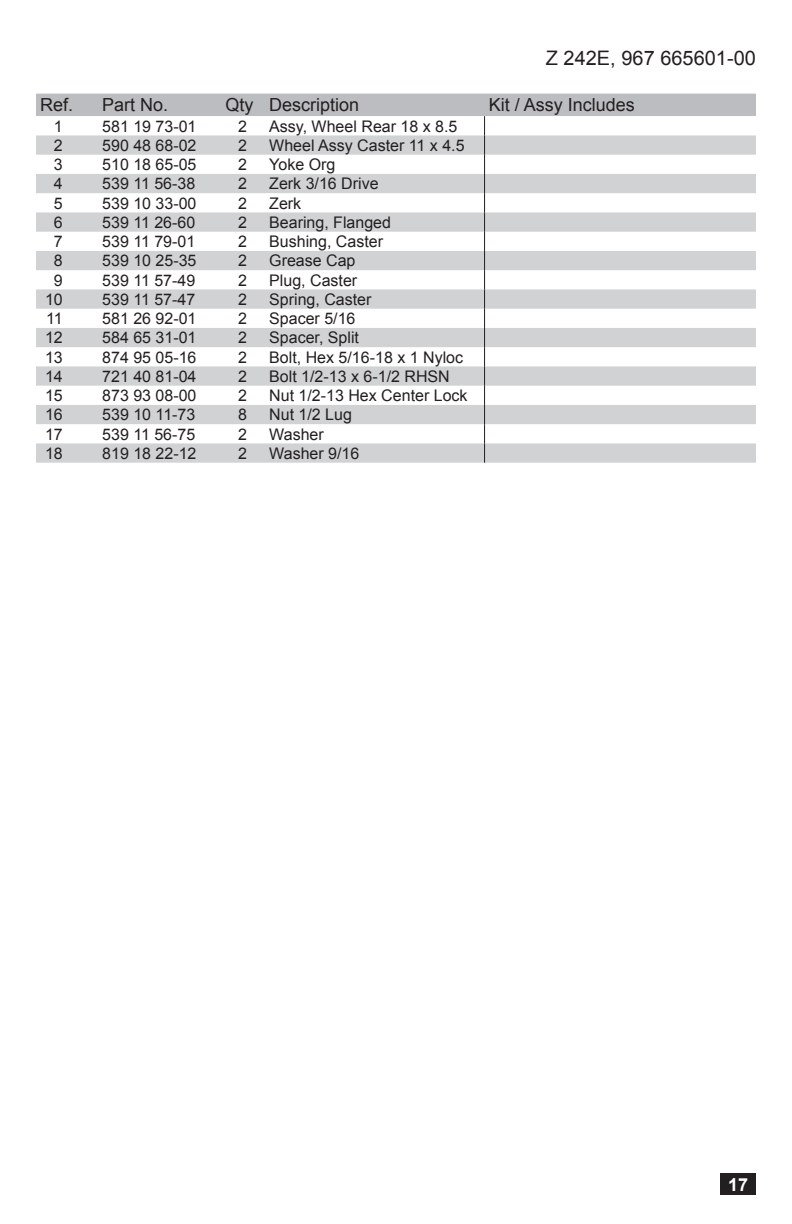
<style>
.page{position:relative;width:792px;height:1224px;background:#fff}
.page>*{position:absolute;margin:0;border:0;box-sizing:border-box;transform-origin:0 0}
.t1{font:20px "Arial";color:#231f20}
.Part_Head{font:18px "Arial";color:#231f20}
.t2{font:700 18px "Arial";color:#fff}
.PARTS{font:16px "Arial";color:#231f20}
</style>
<div class="page">
<div style="left:721px;top:1174px;width:35px;height:21px;background:#231f20"></div>
<svg style="left:36px;top:94px;width:720px;height:369px"></svg>
<p class="t1" style="left:546px;top:45px;width:212px">Z 242E, 967 665601-00</p>
<p class="Part_Head" style="left:40px;top:93px;width:35px">Ref.</p>
<p class="Part_Head" style="left:102px;top:93px;width:68px">Part No.</p>
<p class="Part_Head" style="left:225px;top:93px;width:30px">Qty</p>
<p class="Part_Head" style="left:269px;top:93px;width:92px">Description</p>
<p class="Part_Head" style="left:489px;top:93px;width:148px">Kit / Assy Includes</p>
<p class="PARTS" style="left:54px;top:116px;width:10px">1</p>
<p class="PARTS" style="left:102px;top:116px;width:96px">581 19 73-01</p>
<p class="PARTS" style="left:238px;top:116px;width:10px">2</p>
<p class="PARTS" style="left:269px;top:116px;width:190px">Assy, Wheel Rear 18 x 8.5</p>
<p class="PARTS" style="left:54px;top:135px;width:10px">2</p>
<p class="PARTS" style="left:102px;top:135px;width:96px">590 48 68-02</p>
<p class="PARTS" style="left:238px;top:135px;width:10px">2</p>
<p class="PARTS" style="left:269px;top:135px;width:197px">Wheel Assy Caster 11 x 4.5</p>
<p class="PARTS" style="left:54px;top:154px;width:10px">3</p>
<p class="PARTS" style="left:102px;top:154px;width:96px">510 18 65-05</p>
<p class="PARTS" style="left:238px;top:154px;width:10px">2</p>
<p class="PARTS" style="left:269px;top:154px;width:68px">Yoke Org</p>
<p class="PARTS" style="left:54px;top:173px;width:10px">4</p>
<p class="PARTS" style="left:102px;top:173px;width:95px">539 11 56-38</p>
<p class="PARTS" style="left:238px;top:173px;width:10px">2</p>
<p class="PARTS" style="left:269px;top:173px;width:111px">Zerk 3/16 Drive</p>
<p class="PARTS" style="left:54px;top:193px;width:10px">5</p>
<p class="PARTS" style="left:102px;top:193px;width:96px">539 10 33-00</p>
<p class="PARTS" style="left:238px;top:193px;width:10px">2</p>
<p class="PARTS" style="left:269px;top:193px;width:33px">Zerk</p>
<p class="PARTS" style="left:54px;top:212px;width:10px">6</p>
<p class="PARTS" style="left:102px;top:212px;width:95px">539 11 26-60</p>
<p class="PARTS" style="left:238px;top:212px;width:10px">2</p>
<p class="PARTS" style="left:269px;top:212px;width:123px">Bearing, Flanged</p>
<p class="PARTS" style="left:54px;top:231px;width:10px">7</p>
<p class="PARTS" style="left:102px;top:231px;width:95px">539 11 79-01</p>
<p class="PARTS" style="left:238px;top:231px;width:10px">2</p>
<p class="PARTS" style="left:269px;top:231px;width:115px">Bushing, Caster</p>
<p class="PARTS" style="left:54px;top:250px;width:10px">8</p>
<p class="PARTS" style="left:102px;top:250px;width:96px">539 10 25-35</p>
<p class="PARTS" style="left:238px;top:250px;width:10px">2</p>
<p class="PARTS" style="left:269px;top:250px;width:88px">Grease Cap</p>
<p class="PARTS" style="left:54px;top:270px;width:10px">9</p>
<p class="PARTS" style="left:102px;top:270px;width:95px">539 11 57-49</p>
<p class="PARTS" style="left:238px;top:270px;width:10px">2</p>
<p class="PARTS" style="left:269px;top:270px;width:90px">Plug, Caster</p>
<p class="PARTS" style="left:45px;top:289px;width:19px">10</p>
<p class="PARTS" style="left:102px;top:289px;width:95px">539 11 57-47</p>
<p class="PARTS" style="left:238px;top:289px;width:10px">2</p>
<p class="PARTS" style="left:269px;top:289px;width:104px">Spring, Caster</p>
<p class="PARTS" style="left:46px;top:308px;width:18px">11</p>
<p class="PARTS" style="left:102px;top:308px;width:96px">581 26 92-01</p>
<p class="PARTS" style="left:238px;top:308px;width:10px">2</p>
<p class="PARTS" style="left:269px;top:308px;width:88px">Spacer 5/16</p>
<p class="PARTS" style="left:45px;top:327px;width:19px">12</p>
<p class="PARTS" style="left:102px;top:327px;width:96px">584 65 31-01</p>
<p class="PARTS" style="left:238px;top:327px;width:10px">2</p>
<p class="PARTS" style="left:269px;top:327px;width:91px">Spacer, Split</p>
<p class="PARTS" style="left:45px;top:347px;width:19px">13</p>
<p class="PARTS" style="left:102px;top:347px;width:96px">874 95 05-16</p>
<p class="PARTS" style="left:238px;top:347px;width:10px">2</p>
<p class="PARTS" style="left:269px;top:347px;width:195px">Bolt, Hex 5/16-18 x 1 Nyloc</p>
<p class="PARTS" style="left:45px;top:366px;width:19px">14</p>
<p class="PARTS" style="left:102px;top:366px;width:96px">721 40 81-04</p>
<p class="PARTS" style="left:238px;top:366px;width:10px">2</p>
<p class="PARTS" style="left:269px;top:366px;width:182px">Bolt 1/2-13 x 6-1/2 RHSN</p>
<p class="PARTS" style="left:45px;top:385px;width:19px">15</p>
<p class="PARTS" style="left:102px;top:385px;width:96px">873 93 08-00</p>
<p class="PARTS" style="left:238px;top:385px;width:10px">2</p>
<p class="PARTS" style="left:269px;top:385px;width:200px">Nut 1/2-13 Hex Center Lock</p>
<p class="PARTS" style="left:45px;top:404px;width:19px">16</p>
<p class="PARTS" style="left:102px;top:404px;width:95px">539 10 11-73</p>
<p class="PARTS" style="left:238px;top:404px;width:10px">8</p>
<p class="PARTS" style="left:269px;top:404px;width:84px">Nut 1/2 Lug</p>
<p class="PARTS" style="left:45px;top:424px;width:19px">17</p>
<p class="PARTS" style="left:102px;top:424px;width:95px">539 11 56-75</p>
<p class="PARTS" style="left:238px;top:424px;width:10px">2</p>
<p class="PARTS" style="left:269px;top:424px;width:56px">Washer</p>
<p class="PARTS" style="left:45px;top:443px;width:19px">18</p>
<p class="PARTS" style="left:102px;top:443px;width:96px">819 18 22-12</p>
<p class="PARTS" style="left:238px;top:443px;width:10px">2</p>
<p class="PARTS" style="left:269px;top:443px;width:92px">Washer 9/16</p>
<p class="t2" style="left:728px;top:1172px;width:22px">17</p>
</div>
